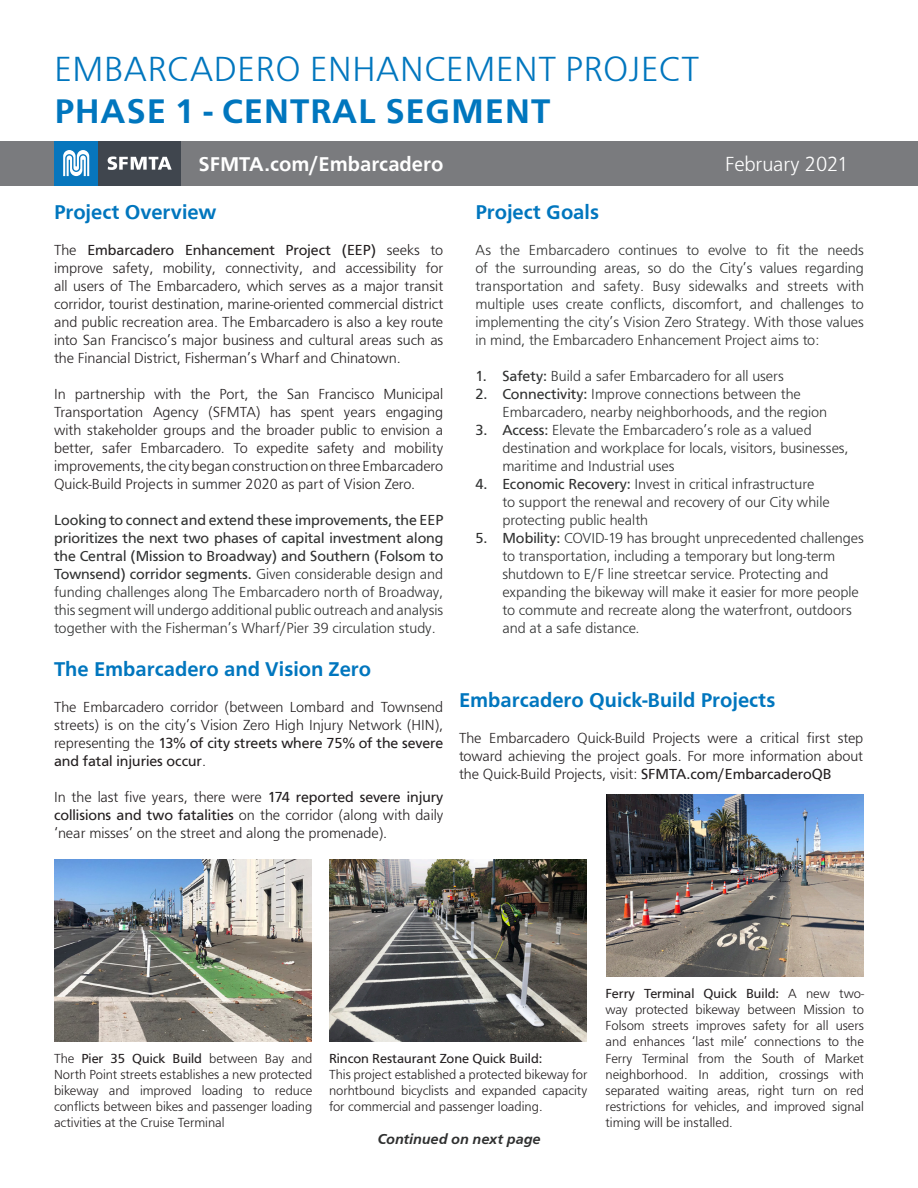
<style>
.page{position:relative;width:918px;height:1188px;background:#fff}
.page>*{position:absolute;margin:0;border:0;box-sizing:border-box;transform-origin:0 0}
.t1{font:300 36px "Graphein Pro";letter-spacing:.02em;color:#0076be}
.t2{font:700 36px "Graphein Pro";letter-spacing:.02em;color:#0076be}
.t3{font:700 21px "Graphein Pro";color:#0076be}
.t4{font:700 21px "Graphein Pro";color:#fff}
.t5{font:300 21px "Graphein Pro";color:#fff}
.t6{font:300 15px/18px "Graphein Pro";color:#2f3030}
.t7{font:300 15px/18px "Graphein Pro";color:#231f20;text-align:justify}
.t8{font:italic 700 15px "Graphein Pro";letter-spacing:-.005em;color:#2f3030}
.t9{font:300 13.5px/16.2px "Graphein Pro";color:#231f20;text-align:justify}
.t10{font:13.5px "Graphein Pro";color:#231f20}
.s1{font-weight:400}
</style>
<div class="page">
<img style="left:55px;top:859px;width:257px;height:182px">
<img style="left:606px;top:794px;width:257px;height:182px">
<img style="left:330px;top:859px;width:257px;height:182px">
<div style="left:0;top:141px;width:918px;height:44px;background:#7a7b7e"></div>
<div style="left:54px;top:141px;width:127px;height:44px;background:#0776bd"></div>
<svg style="left:63px;top:150px;width:26px;height:26px"></svg>
<div style="left:98px;top:141px;width:83px;height:44px;background:#40464e"></div>
<svg style="left:108px;top:156px;width:64px;height:14px"></svg>
<p class="t1" style="left:54px;top:49px;width:646px">EMBARCADERO ENHANCEMENT PROJECT</p>
<p class="t2" style="left:54px;top:91px;width:497px">PHASE 1 - CENTRAL SEGMENT</p>
<p class="t4" style="left:198px;top:152px;width:247px">SFMTA.com/Embarcadero</p>
<p class="t5" style="left:725px;top:152px;width:125px">February 2021</p>
<p class="t3" style="left:54px;top:200px;width:164px">Project Overview</p>
<p class="t7" style="left:54px;top:241px;width:391px">The <span class="s1">Embarcadero Enhancement Project (EEP)</span> seeks to improve safety, mobility, connectivity, and accessibility for all users of The Embarcadero, which serves as a major transit corridor, tourist destination, marine-oriented commercial district and public recreation area. The Embarcadero is also a key route into San Francisco’s major business and cultural areas such as the Financial District, Fisherman’s Wharf and Chinatown.</p>
<p class="t7" style="left:54px;top:385px;width:391px">In partnership with the Port, the San Francisco Municipal Transportation Agency (SFMTA) has spent years engaging with stakeholder groups and the broader public to envision a better, safer Embarcadero. To expedite safety and mobility improvements, the city began construction on three Embarcadero Quick-Build Projects in summer 2020 as part of Vision Zero.</p>
<p class="t6" style="left:54px;top:511px;width:391px;text-align:justify"><span class="s1">Looking to connect and extend these improvements, the EEP prioritizes the next two phases of capital investment along the Central (Mission to Broadway) and Southern (Folsom to Townsend) corridor segments.</span> Given considerable design and funding challenges along The Embarcadero north of Broadway, this segment will undergo additional public outreach and analysis together with the Fisherman’s Wharf/Pier 39 circulation study.</p>
<p class="t3" style="left:54px;top:657px;width:319px">The Embarcadero and Vision Zero</p>
<p class="t7" style="left:54px;top:698px;width:391px">The Embarcadero corridor (between Lombard and Townsend streets) is on the city’s Vision Zero High Injury Network (HIN), representing the <span class="s1">13% of city streets where 75% of the severe and fatal injuries occur</span>.</p>
<p class="t7" style="left:54px;top:788px;width:391px">In the last five years, there were <span class="s1">174 reported severe injury collisions and two fatalities</span> on the corridor (along with daily ‘near misses’ on the street and along the promenade).</p>
<p class="t3" style="left:475px;top:200px;width:125px">Project Goals</p>
<p class="t6" style="left:475px;top:241px;width:390px;text-align:justify">As the Embarcadero continues to evolve to fit the needs of the surrounding areas, so do the City’s values regarding transportation and safety. Busy sidewalks and streets with multiple uses create conflicts, discomfort, and challenges to implementing the city’s Vision Zero Strategy. With those values in mind, the Embarcadero Enhancement Project aims to:</p>
<p class="t6" style="left:475px;top:367px;width:310px"><span class="s1">1. Safety:</span> Build a safer Embarcadero for all users</p>
<p class="t6" style="left:502px;top:385px;width:326px;text-indent:-27px"><span class="s1">2. Connectivity:</span> Improve connections between the<br>Embarcadero, nearby neighborhoods, and the region</p>
<p class="t6" style="left:502px;top:421px;width:348px;text-indent:-27px"><span class="s1">3. Access:</span> Elevate the Embarcadero’s role as a valued destination and workplace for locals, visitors, businesses, maritime and Industrial uses</p>
<p class="t6" style="left:502px;top:475px;width:329px;text-indent:-27px"><span class="s1">4. Economic Recovery:</span> Invest in critical infrastructure to support the renewal and recovery of our City while protecting public health</p>
<p class="t6" style="left:502px;top:529px;width:363px;text-indent:-27px"><span class="s1">5. Mobility:</span> COVID-19 has brought unprecedented challenges to transportation, including a temporary but long-term shutdown to E/F line streetcar service. Protecting and expanding the bikeway will make it easier for more people to commute and recreate along the waterfront, outdoors and at a safe distance.</p>
<p class="t3" style="left:459px;top:687px;width:318px">Embarcadero Quick-Build Projects</p>
<p class="t7" style="left:459px;top:729px;width:406px">The Embarcadero Quick-Build Projects were a critical first step toward achieving the project goals. For more information about the Quick-Build Projects, visit: <span class="s1">SFMTA.com/EmbarcaderoQB</span></p>
<p class="t9" style="left:54px;top:1050px;width:260px">The <span class="s1">Pier 35 Quick Build</span> between Bay and North Point streets establishes a new protected bikeway and improved loading to reduce conflicts between bikes and passenger loading activities at the Cruise Terminal</p>
<p class="t10" style="left:329px;top:1050px;width:215px">Rincon Restaurant Zone Quick Build:</p>
<p class="t9" style="left:329px;top:1066px;width:260px">This project established a protected bikeway for norhtbound bicyclists and expanded capacity for commercial and passenger loading.</p>
<p class="t8" style="left:378px;top:1131px;width:164px">Continued on next page</p>
<p class="t9" style="left:606px;top:985px;width:260px"><span class="s1">Ferry Terminal Quick Build:</span> A new two&shy;way protected bikeway between Mission to Folsom streets improves safety for all users and enhances ‘last mile’ connections to the Ferry Terminal from the South of Market neighborhood. In addition, crossings with separated waiting areas, right turn on red restrictions for vehicles, and improved signal timing will be installed.</p>
</div>
